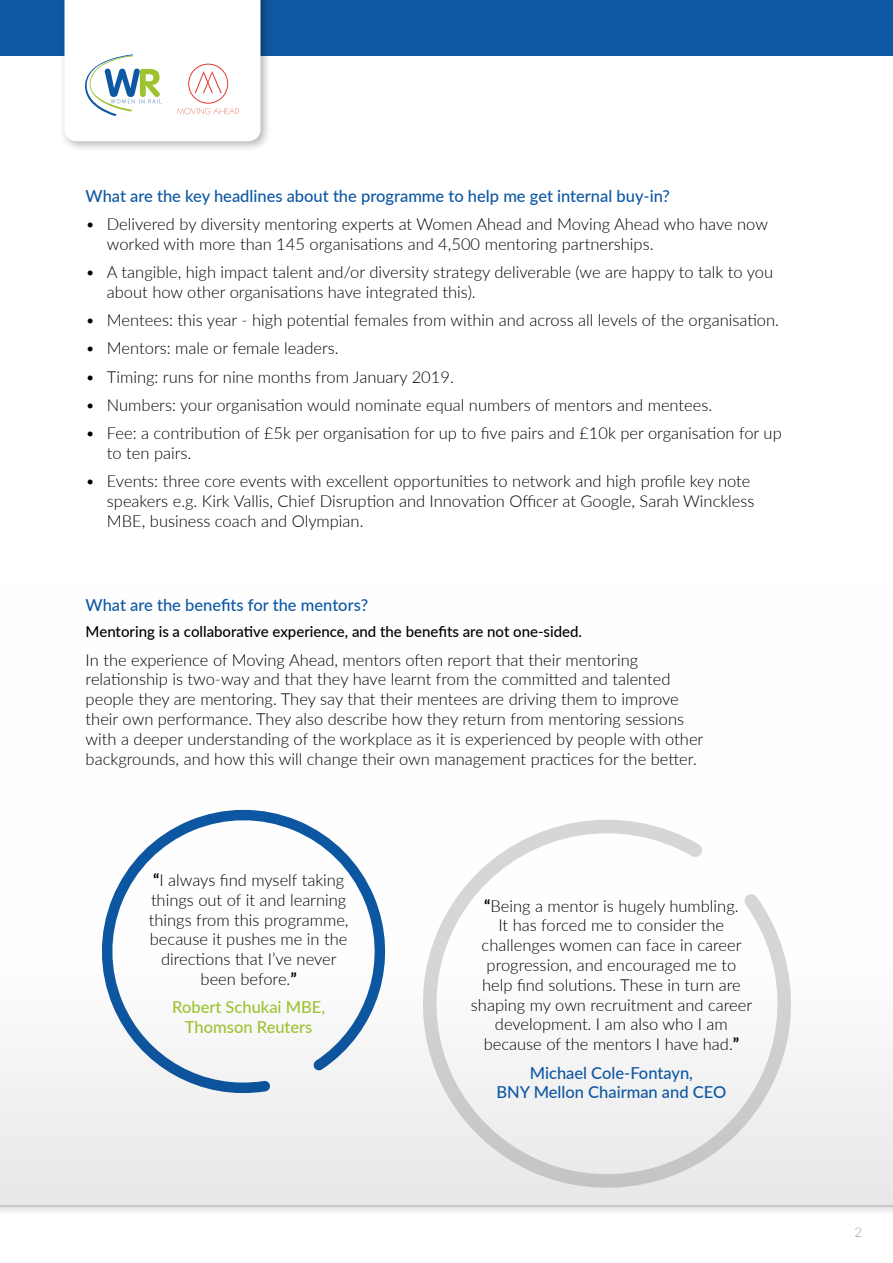
<style>
.page{position:relative;width:893px;height:1263px;background:#fff}
.page>*{position:absolute;margin:0;border:0;box-sizing:border-box;transform-origin:0 0}
.t1{font:300 16.5px/19.8px "Lato";color:#000}
.t2{font:500 16.5px/19.8px "Lato";color:#0e58a3;text-align:center}
.t3{font:500 16.5px/19.8px "Lato";color:#9dc331;text-align:center}
.t4{font:500 15px "Lato";color:#000}
.t5{font:300 13.5px "Lato";color:#9d9d9c}
.s1{font-weight:700}
</style>
<div class="page">
<div style="left:0;top:586px;width:893px;height:620px;background:linear-gradient(to bottom,#fff,#efefef)"></div>
<svg style="left:0;top:1205px;width:893px;height:7px;fill:#e7e7e7"></svg>
<svg style="left:420px;top:800px;width:386px;height:391px"></svg>
<svg style="left:98px;top:806px;width:302px;height:295px"></svg>
<div style="left:0;top:0;width:893px;height:55px;background:#0e58a3"></div>
<div style="left:58px;top:0;width:213px;height:152px;background:#000;opacity:.3"></div>
<svg style="left:64px;top:0;width:196px;height:141px"></svg>
<p class="t2" style="left:86px;top:185px;width:586px">What are the key headlines about the programme to help me get internal buy-in?</p>
<p class="t1" style="left:107px;top:214px;width:663px;text-indent:-21px">• Delivered by diversity mentoring experts at Women Ahead and Moving Ahead who have now worked with more than 145 organisations and 4,500 mentoring partnerships.</p>
<p class="t1" style="left:107px;top:262px;width:668px;text-indent:-21px">• A tangible, high impact talent and/or diversity strategy deliverable (we are happy to talk to you about how other organisations have integrated this).</p>
<p class="t1" style="left:86px;top:310px;width:695px">• Mentees: this year - high potential females from within and across all levels of the organisation.</p>
<p class="t1" style="left:86px;top:338px;width:255px">• Mentors: male or female leaders.</p>
<p class="t1" style="left:86px;top:366px;width:370px">• Timing: runs for nine months from January 2019.</p>
<p class="t1" style="left:86px;top:395px;width:628px">• Numbers: your organisation would nominate equal numbers of mentors and mentees.</p>
<p class="t1" style="left:107px;top:423px;width:676px;text-indent:-21px">• Fee: a contribution of £5k per organisation for up to five pairs and £10k per organisation for up to ten pairs.</p>
<p class="t1" style="left:107px;top:471px;width:649px;text-indent:-21px">• Events: three core events with excellent opportunities to network and high profile key note speakers e.g. Kirk Vallis, Chief Disruption and Innovation Officer at Google, Sarah Winckless<br>MBE, business coach and Olympian.</p>
<p class="t2" style="left:86px;top:594px;width:284px">What are the benefits for the mentors?</p>
<p class="t4" style="left:86px;top:621px;width:498px">Mentoring is a collaborative experience, and the benefits are not one-sided.</p>
<p class="t1" style="left:86px;top:649px;width:619px">In the experience of Moving Ahead, mentors often report that their mentoring relationship is two-way and that they have learnt from the committed and talented people they are mentoring. They say that their mentees are driving them to improve their own performance. They also describe how they return from mentoring sessions with a deeper understanding of the workplace as it is experienced by people with other backgrounds, and how this will change their own management practices for the better.</p>
<p class="t1" style="left:149px;top:870px;width:201px;text-align:center"><span class="s1">“</span>I always find myself taking things out of it and learning things from this programme, because it pushes me in the directions that I’ve never been before.<span class="s1">”</span></p>
<p class="t3" style="left:172px;top:997px;width:154px">Robert Schukai MBE,<br>Thomson Reuters</p>
<p class="t1" style="left:471px;top:895px;width:283px;text-align:center"><span class="s1">“</span>Being a mentor is hugely humbling.<br>It has forced me to consider the challenges women can face in career progression, and encouraged me to help find solutions. These in turn are shaping my own recruitment and career development. I am also who I am because of the mentors I have had.<span class="s1">”</span></p>
<p class="t2" style="left:496px;top:1062px;width:232px">Michael Cole-Fontayn,<br>BNY Mellon Chairman and CEO</p>
<p class="t5" style="left:854px;top:1223px;width:9px">2</p>
</div>
